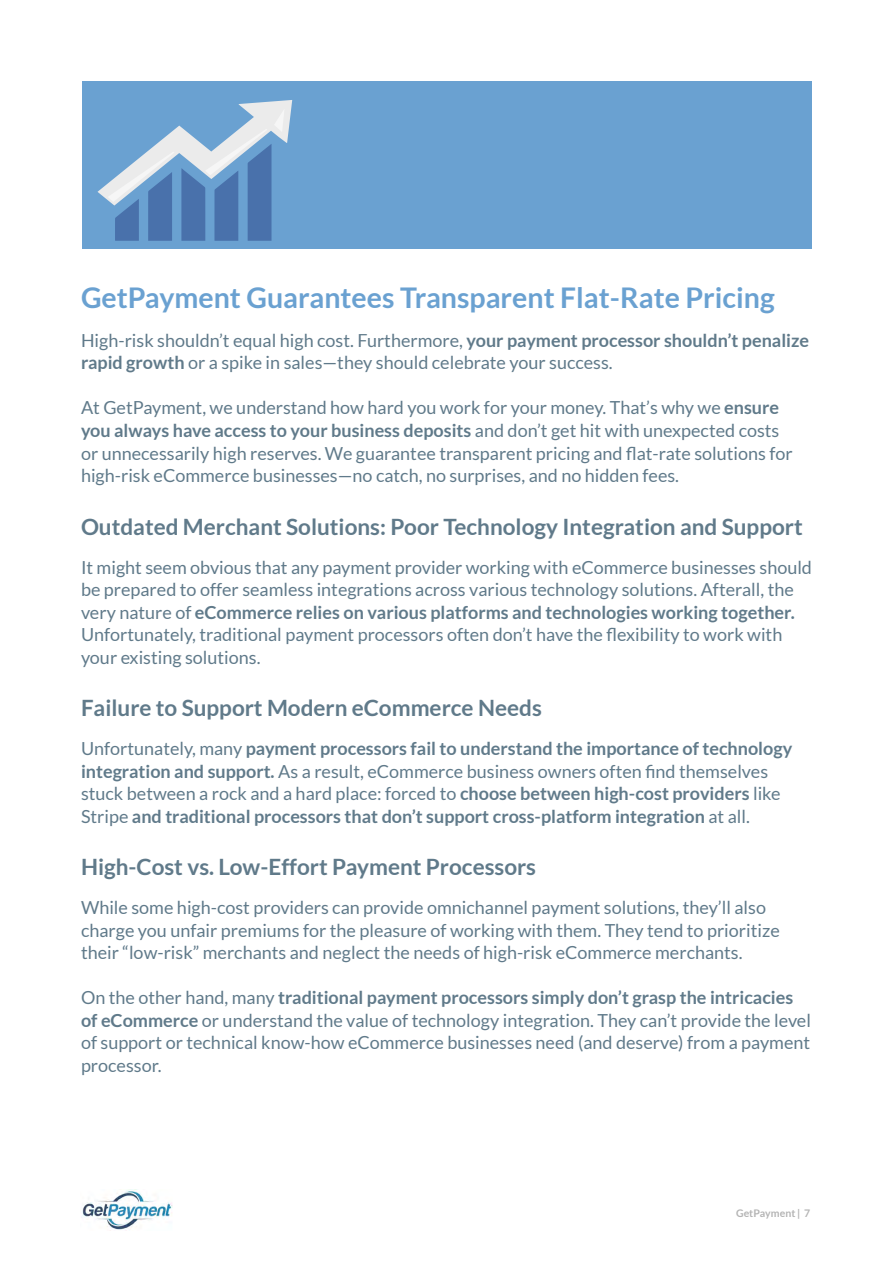
<style>
.page{position:relative;width:893px;height:1263px;background:#fff}
.page>*{position:absolute;margin:0;border:0;box-sizing:border-box;transform-origin:0 0}
.t1{font:700 28.5px "Lato";color:#6aa1d1}
.t2{font:700 22.5px "Lato";color:#607a8a}
.t3{font:18px/22.5px "Lato";color:#607a8a}
.t4{font:700 18px/22.5px "Lato";color:#607a8a}
.t5{font:700 10.5px "Lato";color:#b4b4b4}
.s1{font-weight:700}
.s2{font-weight:400}
</style>
<div class="page">
<img style="left:82px;top:1189px;width:91px;height:41px">
<div style="left:83px;top:81px;width:729px;height:167px;background:#6aa1d1"></div>
<svg style="left:98px;top:100px;width:194px;height:141px"></svg>
<h1 class="t1" style="left:81px;top:281px;width:695px">GetPayment Guarantees Transparent Flat-Rate Pricing</h1>
<p class="t3" style="left:81px;top:329px;width:730px">High-risk shouldn’t equal high cost. Furthermore, <span class="s1">your payment processor shouldn’t penalize rapid growth</span> or a spike in sales—they should celebrate your success.</p>
<p class="t3" style="left:81px;top:397px;width:713px">At GetPayment, we understand how hard you work for your money. That’s why we <span class="s1">ensure you always have access to your business deposits</span> and don’t get hit with unexpected costs or unnecessarily high reserves. We guarantee transparent pricing and flat-rate solutions for high-risk eCommerce businesses—no catch, no surprises, and no hidden fees.</p>
<p class="t2" style="left:81px;top:513px;width:723px">Outdated Merchant Solutions: Poor Technology Integration and Support</p>
<p class="t3" style="left:81px;top:556px;width:732px">It might seem obvious that any payment provider working with eCommerce businesses should be prepared to offer seamless integrations across various technology solutions. Afterall, the very nature of <span class="s1">eCommerce relies on various platforms and technologies working together.<br></span>Unfortunately, traditional payment processors often don’t have the flexibility to work with your existing solutions.</p>
<p class="t2" style="left:81px;top:695px;width:462px">Failure to Support Modern eCommerce Needs</p>
<p class="t4" style="left:81px;top:737px;width:713px"><span class="s2">Unfortunately, many</span> payment processors fail to understand the importance of technology integration and support. <span class="s2">As a result, eCommerce business owners often find themselves stuck between a rock and a hard place: forced to</span> choose between high-cost providers <span class="s2">like Stripe</span> and traditional processors that don’t support cross-platform integration <span class="s2">at all.</span></p>
<p class="t2" style="left:81px;top:854px;width:457px">High-Cost vs. Low-Effort Payment Processors</p>
<p class="t3" style="left:81px;top:896px;width:700px">While some high-cost providers can provide omnichannel payment solutions, they’ll also charge you unfair premiums for the pleasure of working with them. They tend to prioritize their “low-risk” merchants and neglect the needs of high-risk eCommerce merchants.</p>
<p class="t3" style="left:81px;top:986px;width:731px">On the other hand, many <span class="s1">traditional payment processors simply don’t grasp the intricacies of eCommerce</span> or understand the value of technology integration. They can’t provide the level of support or technical know-how eCommerce businesses need (and deserve) from a payment processor.</p>
<p class="t5" style="left:736px;top:1207px;width:76px">GetPayment | 7</p>
</div>
